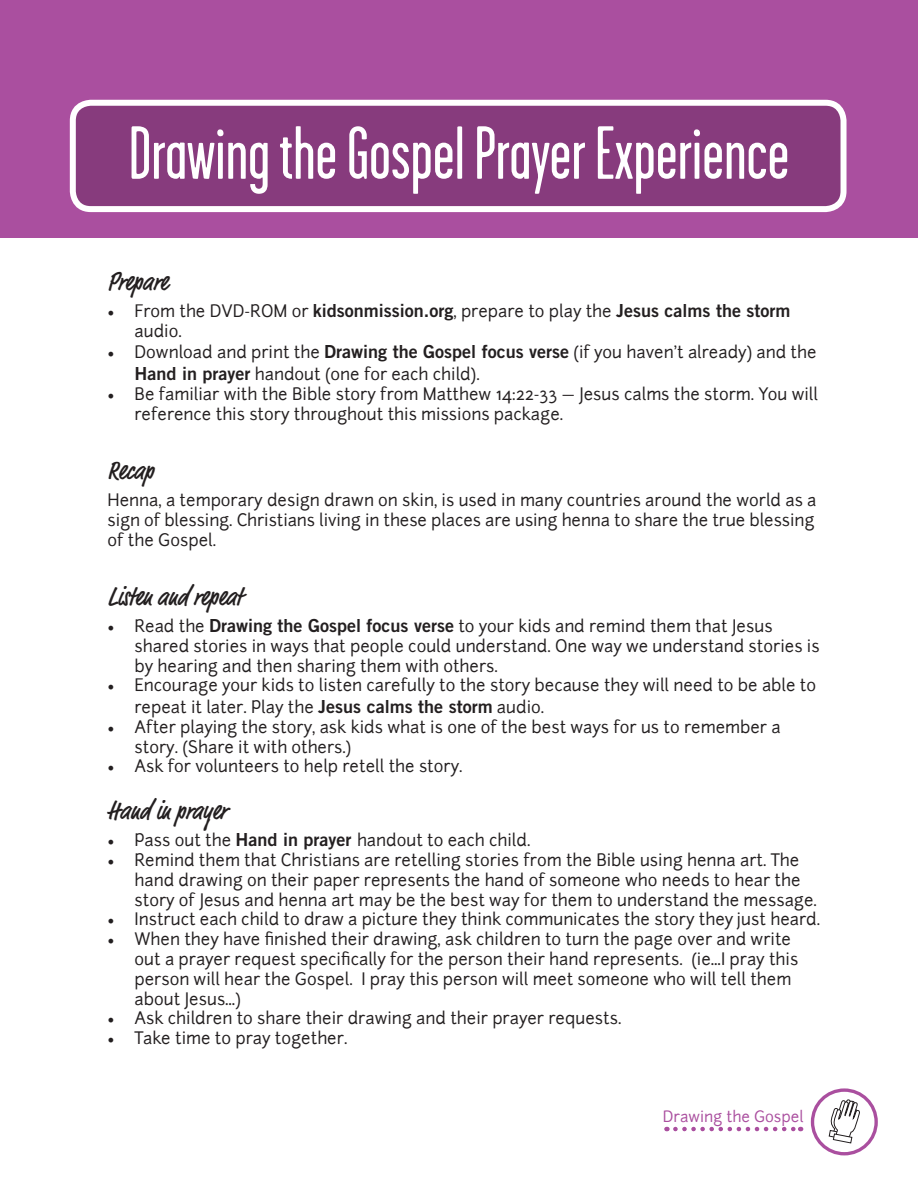
<style>
.page{position:relative;width:918px;height:1188px;background:#fff}
.page>*{position:absolute;margin:0;border:0;box-sizing:border-box;transform-origin:0 0}
.t1{font:75px "Garage Gothic";color:#fff}
.t2{font:500 condensed 27px "Market";color:#231f20}
.t3{font:18px "Trade Gothic LT Std Bd 2";color:#231f20}
.t4{font:16.5px/19.8px "Junction";color:#231f20}
.t5{font:15px "Junction";color:#aa4f9f}
.s1{font-family:"Minion Pro"}
.s2{font-family:"Junction";font-size:16.5px}
.s3{font-family:"Minion Pro";font-size:18px}
.s4{font-family:"Trade Gothic LT Std Bd 2";font-size:18px}
</style>
<div class="page">
<div style="left:811px;top:1088px;width:67px;height:67px;border:3px solid #aa4f9f;border-radius:50%"></div>
<div style="left:0;top:0;width:918px;height:238px;background:#aa4f9f"></div>
<div style="left:73px;top:103px;width:771px;height:106px;background:#873b7d;border-radius:18px"></div>
<div style="left:70px;top:100px;width:777px;height:112px;border:6px solid #fff;border-radius:18px"></div>
<svg style="left:675px;top:1127px;width:126px;height:4px"></svg>
<svg style="left:828px;top:1100px;width:32px;height:44px"></svg>
<h1 class="t1" style="left:129px;top:114px;width:662px">Drawing the Gospel Prayer Experience</h1>
<h2 class="t2" style="left:108px;top:265px;width:62px">Prepare</h2>
<p class="t3" style="left:108px;top:299px;width:684px"><span class="s1">•</span> <span class="s2">From the DVD-ROM or</span> kidsonmission.org<span class="s2">, prepare to play the</span> Jesus calms the storm</p>
<p class="t4" style="left:135px;top:321px;width:49px">audio.</p>
<p class="t4" style="left:135px;top:342px;width:684px;line-height:21.6px;text-indent:-27px"><span class="s3">•</span> Download and print the <span class="s4">Drawing the Gospel focus verse</span> (if you haven’t already) and the<br><span class="s4">Hand in prayer</span> handout (one for each child).</p>
<p class="t4" style="left:135px;top:384px;width:685px;text-indent:-27px"><span class="s3">•</span> Be familiar with the Bible story from Matthew 14:22-33 — Jesus calms the storm. You will reference this story throughout this missions package.</p>
<h2 class="t2" style="left:108px;top:454px;width:48px">Recap</h2>
<p class="t4" style="left:108px;top:490px;width:711px;text-align:justify">Henna, a temporary design drawn on skin, is used in many countries around the world as a sign of blessing. Christians living in these places are using henna to share the true blessing of the Gospel.</p>
<h2 class="t2" style="left:108px;top:580px;width:136px">Listen and repeat</h2>
<p class="t4" style="left:135px;top:616px;width:687px;text-indent:-27px"><span class="s3">•</span> Read the <span class="s4">Drawing the Gospel focus verse</span> to your kids and remind them that Jesus shared stories in ways that people could understand. One way we understand stories is by hearing and then sharing them with others.</p>
<p class="t4" style="left:135px;top:675px;width:683px;line-height:21.6px;text-indent:-27px"><span class="s3">•</span> Encourage your kids to listen carefully to the story because they will need to be able to repeat it later. Play the <span class="s4">Jesus calms the storm</span> audio.</p>
<p class="t4" style="left:135px;top:717px;width:648px;text-indent:-27px"><span class="s3">•</span> After playing the story, ask kids what is one of the best ways for us to remember a story. (Share it with others.)</p>
<p class="t4" style="left:108px;top:757px;width:357px"><span class="s3">•</span> Ask for volunteers to help retell the story.</p>
<h2 class="t2" style="left:108px;top:794px;width:121px">Hand in prayer</h2>
<p class="t4" style="left:108px;top:830px;width:424px"><span class="s3">•</span> Pass out the <span class="s4">Hand in prayer</span> handout to each child.</p>
<p class="t4" style="left:135px;top:850px;width:684px;text-indent:-27px"><span class="s3">•</span> Remind them that Christians are retelling stories from the Bible using henna art. The hand drawing on their paper represents the hand of someone who needs to hear the story of Jesus and henna art may be the best way for them to understand the message.</p>
<p class="t4" style="left:108px;top:910px;width:714px"><span class="s3">•</span> Instruct each child to draw a picture they think communicates the story they just heard.</p>
<p class="t4" style="left:135px;top:929px;width:665px;text-indent:-27px"><span class="s3">•</span> When they have finished their drawing, ask children to turn the page over and write out a prayer request specifically for the person their hand represents. (ie…I pray this person will hear the Gospel. I pray this person will meet someone who will tell them about Jesus…)</p>
<p class="t4" style="left:108px;top:1009px;width:515px"><span class="s3">•</span> Ask children to share their drawing and their prayer requests.</p>
<p class="t4" style="left:108px;top:1028px;width:241px"><span class="s3">•</span> Take time to pray together.</p>
<p class="t5" style="left:663px;top:1107px;width:142px">Drawing the Gospel</p>
</div>
